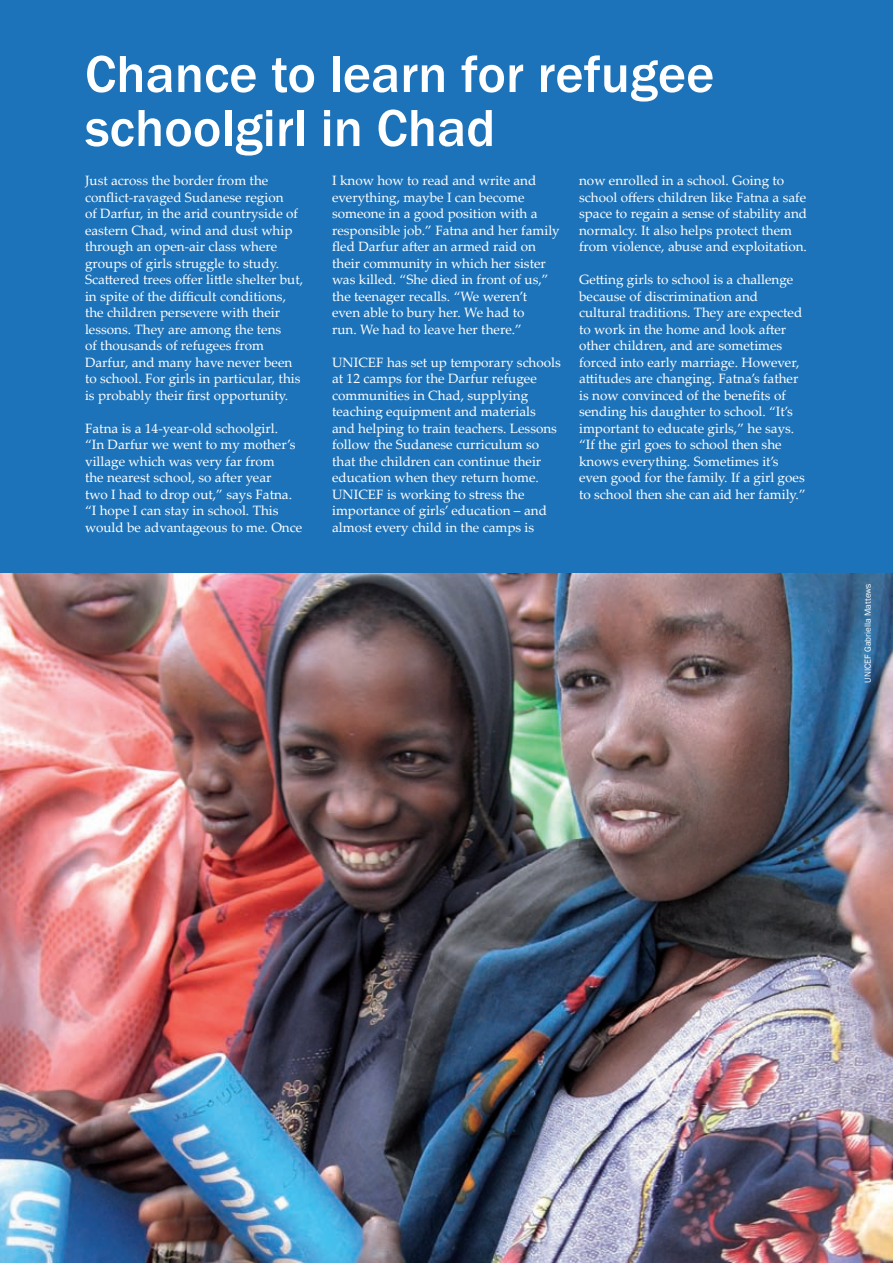
<style>
.page{position:relative;width:893px;height:1263px;background:#fff}
.page>*{position:absolute;margin:0;border:0;box-sizing:border-box;transform-origin:0 0}
.t1{font:500 54px/54px "Franklin Gothic";color:#fff}
.t2{font:13.5px/16.5px "Palatino Linotype";color:#fff}
.t3{font:9px "Franklin Gothic";color:#fff}
</style>
<div class="page">
<div style="left:0;top:0;width:893px;height:617px;background:#1d73ba"></div>
<img style="left:0;top:573px;width:893px;height:690px">
<h1 class="t1" style="left:85px;top:48px;width:631px">Chance to learn for refugee schoolgirl in Chad</h1>
<p class="t2" style="left:85px;top:172px;width:220px">Just across the border from the conflict-ravaged Sudanese region<br>of Darfur, in the arid countryside of eastern Chad, wind and dust whip through an open-air class where groups of girls struggle to study.<br>Scattered trees offer little shelter but, in spite of the difficult conditions, the children persevere with their lessons. They are among the tens<br>of thousands of refugees from Darfur, and many have never been to school. For girls in particular, this is probably their first opportunity.</p>
<p class="t2" style="left:85px;top:419px;width:219px">Fatna is a 14-year-old schoolgirl.<br>“In Darfur we went to my mother’s village which was very far from<br>the nearest school, so after year<br>two I had to drop out,” says Fatna. “I hope I can stay in school. This would be advantageous to me. Once</p>
<p class="t2" style="left:332px;top:172px;width:229px">I know how to read and write and everything, maybe I can become someone in a good position with a responsible job.” Fatna and her family fled Darfur after an armed raid on their community in which her sister was killed. “She died in front of us,” the teenager recalls. “We weren’t<br>even able to bury her. We had to<br>run. We had to leave her there.”</p>
<p class="t2" style="left:332px;top:353px;width:230px">UNICEF has set up temporary schools at 12 camps for the Darfur refugee communities in Chad, supplying teaching equipment and materials and helping to train teachers. Lessons follow the Sudanese curriculum so that the children can continue their education when they return home.<br>UNICEF is working to stress the importance of girls’ education – and almost every child in the camps is</p>
<p class="t2" style="left:579px;top:172px;width:230px">now enrolled in a school. Going to school offers children like Fatna a safe space to regain a sense of stability and normalcy. It also helps protect them from violence, abuse and exploitation.</p>
<p class="t2" style="left:579px;top:271px;width:228px">Getting girls to school is a challenge because of discrimination and cultural traditions. They are expected to work in the home and look after other children, and are sometimes forced into early marriage. However, attitudes are changing. Fatna’s father is now convinced of the benefits of sending his daughter to school. “It’s important to educate girls,” he says. “If the girl goes to school then she knows everything. Sometimes it’s even good for the family. If a girl goes to school then she can aid her family.”</p>
<p class="t3" style="left:862px;top:683px;width:100px;rotate:-90deg">UNICEF Gabriella Mattews</p>
</div>
